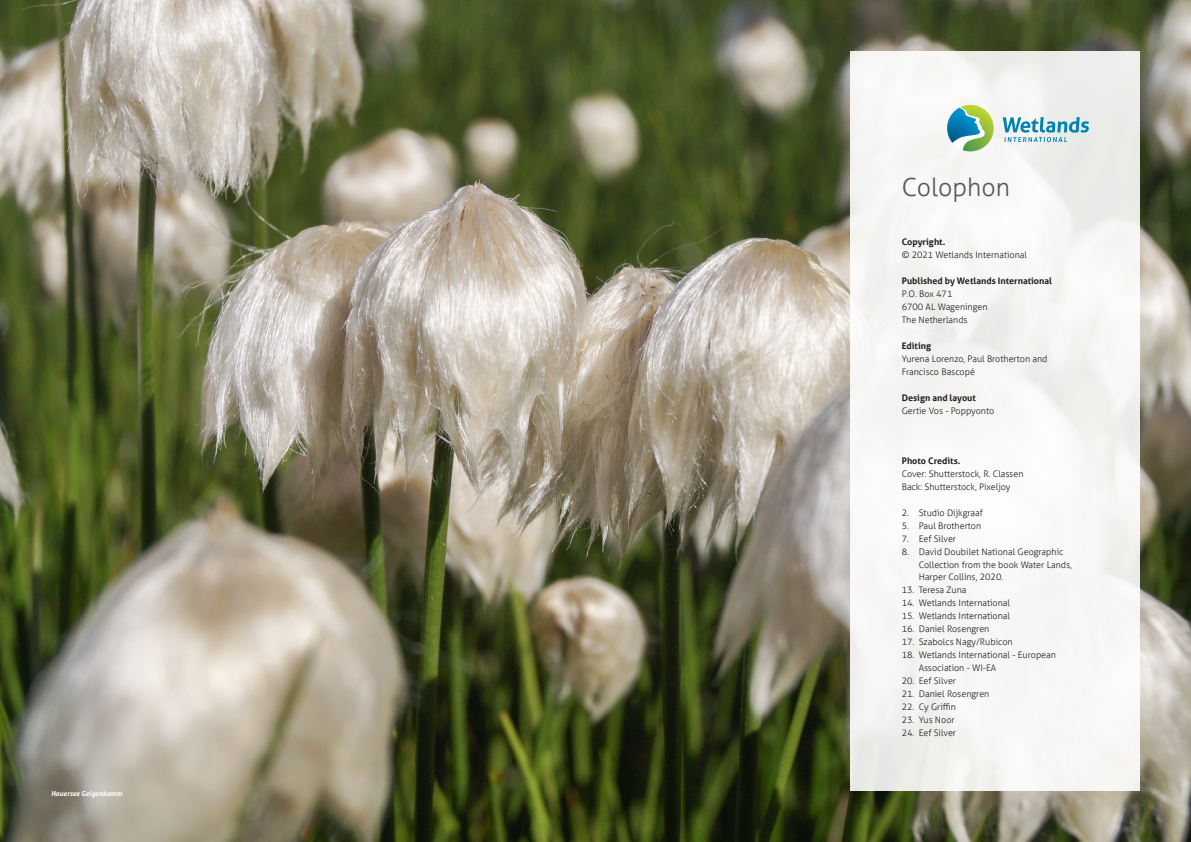
<style>
.page{position:relative;width:1191px;height:842px;background:#fff}
.page>*{position:absolute;margin:0;border:0;box-sizing:border-box;transform-origin:0 0}
.t1{font:300 25px "Aller";color:#57585a}
.t2{font:300 9px/13px "Aller";color:#231f20}
.t3{font:700 9px "Aller";color:#231f20}
.t4{font:italic 700 7px "Aller";letter-spacing:-.01em;color:#fff}
</style>
<div class="page">
<img style="left:0;top:0;width:1191px;height:842px">
<div style="left:850px;top:51px;width:290px;height:740px;background:linear-gradient(to right,#f7f6f5,#f5f5f3)"></div>
<svg style="left:947px;top:105px;width:46px;height:46px"></svg>
<svg style="left:1002px;top:117px;width:87px;height:25px"></svg>
<p class="t4" style="left:51px;top:789px;width:73px">Hauersee Geigenkamm</p>
<h1 class="t1" style="left:901px;top:172px;width:110px">Colophon</h1>
<p class="t3" style="left:901px;top:236px;width:45px">Copyright.</p>
<p class="t2" style="left:901px;top:248px;width:127px">© 2021 Wetlands International</p>
<p class="t3" style="left:901px;top:275px;width:152px">Published by Wetlands International</p>
<p class="t2" style="left:901px;top:287px;width:87px">P.O. Box 471<br>6700 AL Wageningen<br>The Netherlands</p>
<p class="t3" style="left:901px;top:340px;width:31px">Editing</p>
<p class="t2" style="left:901px;top:352px;width:147px">Yurena Lorenzo, Paul Brotherton and<br>Francisco Bascopé</p>
<p class="t3" style="left:901px;top:392px;width:76px">Design and layout</p>
<p class="t2" style="left:901px;top:404px;width:94px">Gertie Vos - Poppyonto</p>
<p class="t3" style="left:901px;top:455px;width:60px">Photo Credits.</p>
<p class="t2" style="left:901px;top:467px;width:123px">Cover: Shutterstock, R. Classen<br>Back: Shutterstock, Pixeljoy</p>
<p class="t2" style="left:901px;top:506px;width:83px">2. Studio Dijkgraaf</p>
<p class="t2" style="left:901px;top:519px;width:81px">5. Paul Brotherton</p>
<p class="t2" style="left:901px;top:532px;width:56px">7. Eef Silver</p>
<p class="t2" style="left:918px;top:545px;width:155px;text-indent:-17px">8. David Doubilet National Geographic<br>Collection from the book Water Lands,<br>Harper Collins, 2020.</p>
<p class="t2" style="left:901px;top:584px;width:66px">13. Teresa Zuna</p>
<p class="t2" style="left:901px;top:597px;width:110px">14. Wetlands International</p>
<p class="t2" style="left:901px;top:610px;width:110px">15. Wetlands International</p>
<p class="t2" style="left:901px;top:623px;width:89px">16. Daniel Rosengren</p>
<p class="t2" style="left:901px;top:636px;width:112px">17. Szabolcs Nagy/Rubicon</p>
<p class="t2" style="left:918px;top:649px;width:139px;text-indent:-17px">18. Wetlands International - European<br>Association - WI-EA</p>
<p class="t2" style="left:901px;top:675px;width:56px">20. Eef Silver</p>
<p class="t2" style="left:901px;top:688px;width:89px">21. Daniel Rosengren</p>
<p class="t2" style="left:901px;top:701px;width:56px">22. Cy Griffin</p>
<p class="t2" style="left:901px;top:714px;width:54px">23. Yus Noor</p>
<p class="t2" style="left:901px;top:727px;width:56px">24. Eef Silver</p>
</div>
